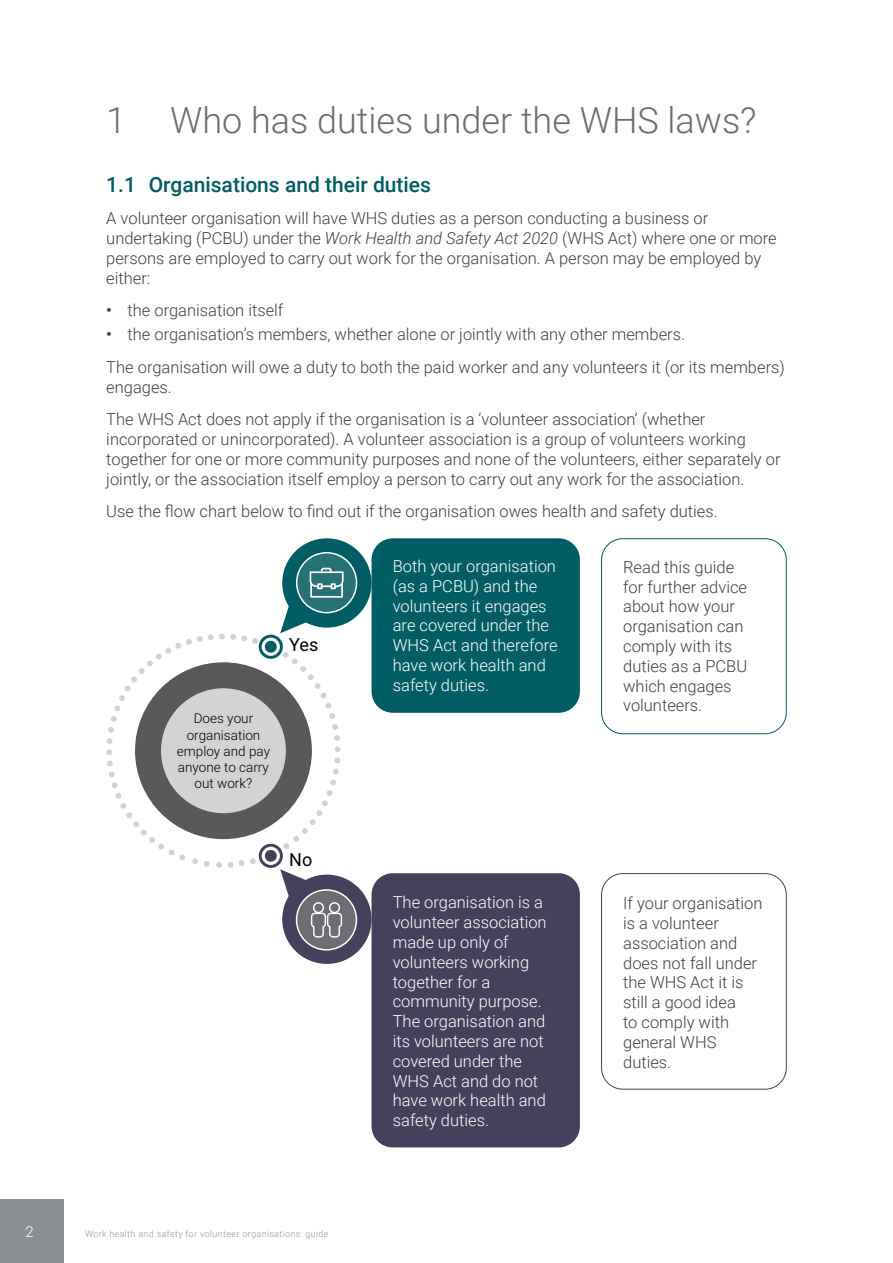
<style>
.page{position:relative;width:893px;height:1263px;background:#fff}
.page>*{position:absolute;margin:0;border:0;box-sizing:border-box;transform-origin:0 0}
.Heading_1{font:300 36px "Roboto";color:#6d6e71}
.Heading_2{font:500 21px "Roboto";color:#005d63}
.t1{font:18px "Roboto";color:#000}
.Text{font:300 16.5px/19.8px "Roboto";color:#414042}
.t2{font:300 16.5px/19.8px "Roboto";color:#fff}
.t3{font:300 15px "Roboto";color:#fff}
.t4{font:300 13.5px/16.2px "Roboto";color:#000;text-align:center}
.t5{font:300 9px "Roboto";letter-spacing:.04em;color:#939598}
.s1{font-style:italic}
.s2{font-weight:500}
</style>
<div class="page">
<div style="left:0;top:1199px;width:64px;height:64px;background:#8b8f91"></div>
<div style="left:282px;top:538px;width:90px;height:90px;background:#005d63;border-radius:50%"></div>
<div style="left:282px;top:874px;width:90px;height:90px;background:#45415d;border-radius:50%"></div>
<svg style="left:106px;top:633px;width:235px;height:235px"></svg>
<div style="left:135px;top:662px;width:177px;height:177px;background:#58595b;border-radius:50%"></div>
<div style="left:161px;top:688px;width:125px;height:125px;background:#d1d3d4;border-radius:50%"></div>
<div style="left:297px;top:890px;width:59px;height:60px;background:#6d6e71;border-radius:50%"></div>
<div style="left:296px;top:889px;width:61px;height:61px;border:2px solid #fff;border-radius:50%"></div>
<div style="left:297px;top:553px;width:60px;height:60px;background:#287175;border-radius:50%"></div>
<div style="left:296px;top:552px;width:61px;height:61px;border:2px solid #fff;border-radius:50%"></div>
<svg style="left:259px;top:568px;width:85px;height:91px"></svg>
<svg style="left:259px;top:844px;width:84px;height:94px"></svg>
<div style="left:372px;top:873px;width:208px;height:274px;background:#45415d;border-radius:21px"></div>
<div style="left:601px;top:873px;width:186px;height:216px;border:1px solid #45415d;border-radius:21px"></div>
<div style="left:372px;top:538px;width:208px;height:175px;background:#005d63;border-radius:21px"></div>
<div style="left:601px;top:538px;width:186px;height:196px;border:1px solid #005d63;border-radius:21px"></div>
<h1 class="Heading_1" style="left:106px;top:95px;width:652px">1 Who has duties under the WHS laws?</h1>
<h2 class="Heading_2" style="left:106px;top:169px;width:326px">1.1 Organisations and their duties</h2>
<p class="Text" style="left:106px;top:208px;width:672px">A volunteer organisation will have WHS duties as a person conducting a business or undertaking (PCBU) under the <span class="s1">Work Health and Safety Act 2020</span> (WHS Act) where one or more persons are employed to carry out work for the organisation. A person may be employed by either:</p>
<p class="Text" style="left:106px;top:300px;width:179px"><span class="s2">•</span> the organisation itself</p>
<p class="Text" style="left:106px;top:324px;width:580px"><span class="s2">•</span> the organisation’s members, whether alone or jointly with any other members.</p>
<p class="Text" style="left:106px;top:356px;width:680px">The organisation will owe a duty to both the paid worker and any volunteers it (or its members) engages.</p>
<p class="Text" style="left:106px;top:409px;width:676px">The WHS Act does not apply if the organisation is a ‘volunteer association’ (whether incorporated or unincorporated). A volunteer association is a group of volunteers working together for one or more community purposes and none of the volunteers, either separately or jointly, or the association itself employ a person to carry out any work for the association.</p>
<p class="Text" style="left:106px;top:501px;width:613px">Use the flow chart below to find out if the organisation owes health and safety duties.</p>
<p class="t1" style="left:289px;top:632px;width:31px">Yes</p>
<p class="t4" style="left:177px;top:710px;width:95px">Does your organisation employ and pay anyone to carry out work?</p>
<p class="t1" style="left:289px;top:847px;width:25px">No</p>
<p class="t3" style="left:26px;top:1221px;width:10px">2</p>
<p class="t5" style="left:85px;top:1228px;width:245px">Work health and safety for volunteer organisations: guide</p>
<p class="t2" style="left:393px;top:556px;width:165px">Both your organisation</p>
<p class="Text" style="left:623px;top:556px;width:113px">Read this guide</p>
<p class="t2" style="left:393px;top:575px;width:146px">(as a PCBU) and the</p>
<p class="Text" style="left:623px;top:576px;width:125px">for further advice</p>
<p class="t2" style="left:393px;top:595px;width:155px">volunteers it engages</p>
<p class="Text" style="left:623px;top:596px;width:113px">about how your</p>
<p class="t2" style="left:393px;top:615px;width:158px">are covered under the</p>
<p class="Text" style="left:623px;top:616px;width:122px">organisation can</p>
<p class="t2" style="left:393px;top:635px;width:166px">WHS Act and therefore</p>
<p class="Text" style="left:623px;top:635px;width:110px">comply with its</p>
<p class="t2" style="left:393px;top:655px;width:155px">have work health and</p>
<p class="Text" style="left:623px;top:655px;width:125px">duties as a PCBU</p>
<p class="t2" style="left:393px;top:674px;width:98px">safety duties.</p>
<p class="Text" style="left:623px;top:675px;width:110px">which engages volunteers.</p>
<p class="t2" style="left:393px;top:892px;width:152px">The organisation is a</p>
<p class="Text" style="left:623px;top:893px;width:141px">If your organisation</p>
<p class="t2" style="left:393px;top:912px;width:155px">volunteer association</p>
<p class="Text" style="left:623px;top:912px;width:97px">is a volunteer</p>
<p class="t2" style="left:393px;top:931px;width:117px">made up only of</p>
<p class="Text" style="left:623px;top:932px;width:116px">association and</p>
<p class="t2" style="left:393px;top:951px;width:138px">volunteers working</p>
<p class="Text" style="left:623px;top:952px;width:135px">does not fall under</p>
<p class="t2" style="left:393px;top:971px;width:99px">together for a</p>
<p class="Text" style="left:623px;top:972px;width:122px">the WHS Act it is</p>
<p class="t2" style="left:393px;top:991px;width:150px">community purpose.</p>
<p class="Text" style="left:623px;top:992px;width:114px">still a good idea</p>
<p class="t2" style="left:393px;top:1011px;width:154px">The organisation and</p>
<p class="Text" style="left:623px;top:1011px;width:107px">to comply with</p>
<p class="t2" style="left:393px;top:1030px;width:152px">its volunteers are not</p>
<p class="Text" style="left:623px;top:1031px;width:95px">general WHS</p>
<p class="t2" style="left:393px;top:1050px;width:131px">covered under the</p>
<p class="Text" style="left:623px;top:1051px;width:50px">duties.</p>
<p class="t2" style="left:393px;top:1070px;width:155px">WHS Act and do not have work health and safety duties.</p>
</div>
